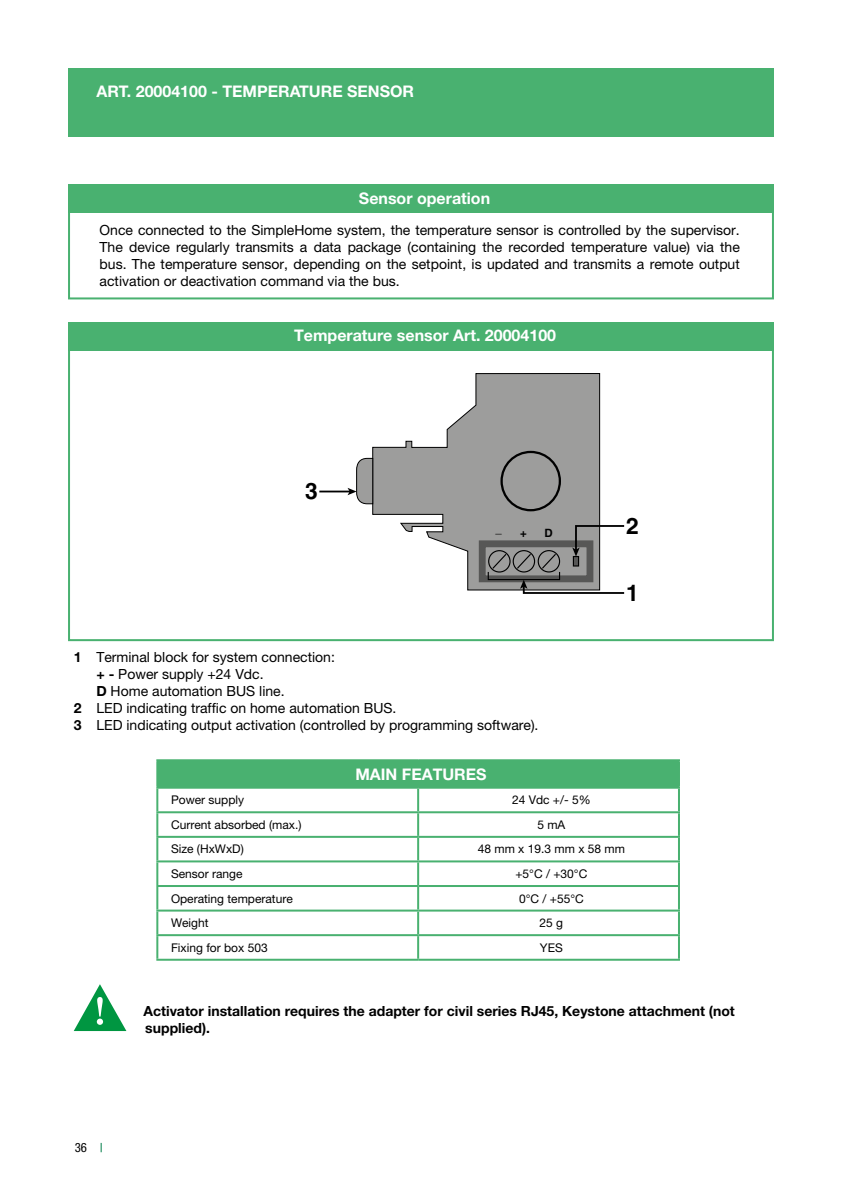
<style>
.page{position:relative;width:842px;height:1191px;background:#fff}
.page>*{position:absolute;margin:0;border:0;box-sizing:border-box;transform-origin:0 0}
.t1{font:700 22.8px "Helvetica";color:#000}
.t2{font:700 16px "Helvetica Neue LTW1 G";color:#fff}
.t3{font:14px/16.8px "Helvetica Neue LTW1 G";color:#000;text-align:justify}
.t4{font:700 14px/16.8px "Helvetica Neue LTW1 G";color:#000}
.t5{font:condensed 12.8px "Helvetica Neue LTW1 G";color:#000}
.t6{font:12px "Helvetica Neue LTW1 G";color:#000}
.t7{font:700 11.4px "Helvetica";color:#000}
.s1{font-weight:700}
</style>
<div class="page">
<div style="left:68px;top:184px;width:706px;height:115px;border:2px solid #49b170"></div>
<svg style="left:372px;top:373px;width:228px;height:217px"></svg>
<div style="left:502px;top:452px;width:58px;height:58px;background:#9d9d9c;border-radius:50%"></div>
<div style="left:500px;top:451px;width:61px;height:60px;border:2px solid #000;border-radius:50%"></div>
<div style="left:479px;top:540px;width:114px;height:42px;border:7px solid #575756"></div>
<div style="left:488px;top:550px;width:23px;height:22px;border:1px solid #000;border-radius:50%"></div>
<svg style="left:491px;top:553px;width:16px;height:16px"></svg>
<div style="left:513px;top:550px;width:22px;height:22px;border:1px solid #000;border-radius:50%"></div>
<svg style="left:516px;top:553px;width:16px;height:16px"></svg>
<div style="left:538px;top:550px;width:22px;height:22px;border:1px solid #000;border-radius:50%"></div>
<svg style="left:541px;top:553px;width:16px;height:16px"></svg>
<div style="left:573px;top:556px;width:5px;height:10px;background:#575756"></div>
<div style="left:573px;top:556px;width:6px;height:10px;border:1px solid #000"></div>
<svg style="left:572px;top:524px;width:53px;height:32px"></svg>
<svg style="left:520px;top:579px;width:105px;height:15px"></svg>
<div style="left:488px;top:571px;width:72px;height:9px;border:1px solid #000"></div>
<hr style="left:319px;top:490px;width:31px;height:2px;background:#000">
<svg style="left:347px;top:458px;width:26px;height:46px"></svg>
<div style="left:68px;top:184px;width:706px;height:29px;background:#49b170"></div>
<div style="left:157px;top:760px;width:522px;height:27px;background:#49b170"></div>
<svg style="left:158px;top:788px;width:520px;height:170px"></svg>
<hr style="left:678px;top:761px;width:2px;height:25px;background:#49b170">
<hr style="left:156px;top:934px;width:262px;height:2px;background:#49b170">
<hr style="left:418px;top:934px;width:262px;height:2px;background:#49b170">
<hr style="left:156px;top:759px;width:262px;height:2px;background:#49b170">
<hr style="left:156px;top:761px;width:2px;height:25px;background:#49b170">
<hr style="left:418px;top:759px;width:262px;height:2px;background:#49b170">
<hr style="left:156px;top:786px;width:262px;height:2px;background:#49b170">
<hr style="left:418px;top:786px;width:262px;height:2px;background:#49b170">
<hr style="left:417px;top:788px;width:2px;height:23px;background:#49b170">
<hr style="left:156px;top:811px;width:262px;height:2px;background:#49b170">
<hr style="left:156px;top:788px;width:2px;height:23px;background:#49b170">
<hr style="left:678px;top:788px;width:2px;height:23px;background:#49b170">
<hr style="left:156px;top:813px;width:2px;height:23px;background:#49b170">
<hr style="left:678px;top:813px;width:2px;height:23px;background:#49b170">
<hr style="left:156px;top:838px;width:2px;height:22px;background:#49b170">
<hr style="left:678px;top:838px;width:2px;height:22px;background:#49b170">
<hr style="left:156px;top:862px;width:2px;height:23px;background:#49b170">
<hr style="left:678px;top:862px;width:2px;height:23px;background:#49b170">
<hr style="left:156px;top:887px;width:2px;height:22px;background:#49b170">
<hr style="left:678px;top:887px;width:2px;height:22px;background:#49b170">
<hr style="left:156px;top:911px;width:2px;height:23px;background:#49b170">
<hr style="left:678px;top:911px;width:2px;height:23px;background:#49b170">
<hr style="left:156px;top:936px;width:2px;height:22px;background:#49b170">
<hr style="left:678px;top:936px;width:2px;height:22px;background:#49b170">
<hr style="left:156px;top:958px;width:262px;height:2px;background:#49b170">
<hr style="left:418px;top:958px;width:262px;height:2px;background:#49b170">
<hr style="left:418px;top:811px;width:262px;height:2px;background:#49b170">
<hr style="left:417px;top:813px;width:2px;height:23px;background:#49b170">
<hr style="left:156px;top:836px;width:262px;height:2px;background:#49b170">
<hr style="left:418px;top:836px;width:262px;height:2px;background:#49b170">
<hr style="left:417px;top:838px;width:2px;height:22px;background:#49b170">
<hr style="left:156px;top:860px;width:262px;height:2px;background:#49b170">
<hr style="left:418px;top:860px;width:262px;height:2px;background:#49b170">
<hr style="left:417px;top:862px;width:2px;height:23px;background:#49b170">
<hr style="left:156px;top:885px;width:262px;height:2px;background:#49b170">
<hr style="left:418px;top:885px;width:262px;height:2px;background:#49b170">
<hr style="left:417px;top:887px;width:2px;height:22px;background:#49b170">
<hr style="left:156px;top:909px;width:262px;height:2px;background:#49b170">
<hr style="left:418px;top:909px;width:262px;height:2px;background:#49b170">
<hr style="left:417px;top:911px;width:2px;height:23px;background:#49b170">
<hr style="left:417px;top:936px;width:2px;height:22px;background:#49b170">
<svg style="left:74px;top:984px;width:52px;height:47px"></svg>
<div style="left:68px;top:68px;width:706px;height:68px;background:#49b170"></div>
<div style="left:68px;top:322px;width:706px;height:28px;background:#49b170"></div>
<p class="t2" style="left:96px;top:81px;width:319px">ART. 20004100 - TEMPERATURE SENSOR</p>
<p class="t2" style="left:359px;top:189px;width:133px">Sensor operation</p>
<p class="t3" style="left:100px;top:222px;width:642px">Once connected to the SimpleHome system, the temperature sensor is controlled by the supervisor.<br>The device regularly transmits a data package (containing the recorded temperature value) via the bus. The temperature sensor, depending on the setpoint, is updated and transmits a remote output activation or deactivation command via the bus.</p>
<p class="t2" style="left:294px;top:325px;width:263px">Temperature sensor Art. 20004100</p>
<h1 class="t1" style="left:305px;top:477px;width:14px">3</h1>
<p class="t7" style="left:496px;top:522px;width:8px">_</p>
<p class="t7" style="left:520px;top:526px;width:8px">+</p>
<p class="t7" style="left:545px;top:526px;width:10px">D</p>
<h1 class="t1" style="left:626px;top:511px;width:14px">2</h1>
<h1 class="t1" style="left:626px;top:579px;width:14px">1</h1>
<p class="t3" style="left:74px;top:649px;width:263px"><span class="s1">1</span> Terminal block for system connection:</p>
<p class="t3" style="left:96px;top:666px;width:169px"><span class="s1">+ -</span> Power supply +24 Vdc.</p>
<p class="t3" style="left:96px;top:682px;width:190px"><span class="s1">D</span> Home automation BUS line.</p>
<p class="t3" style="left:74px;top:699px;width:324px"><span class="s1">2</span> LED indicating traffic on home automation BUS.</p>
<p class="t3" style="left:74px;top:716px;width:466px"><span class="s1">3</span> LED indicating output activation (controlled by programming software).</p>
<p class="t2" style="left:355px;top:764px;width:133px">MAIN FEATURES</p>
<p class="t6" style="left:171px;top:792px;width:75px">Power supply</p>
<p class="t6" style="left:512px;top:792px;width:80px">24 Vdc +/- 5%</p>
<p class="t6" style="left:171px;top:817px;width:132px">Current absorbed (max.)</p>
<p class="t6" style="left:537px;top:817px;width:30px">5 mA</p>
<p class="t6" style="left:171px;top:841px;width:74px">Size (HxWxD)</p>
<p class="t6" style="left:478px;top:841px;width:149px">48 mm x 19.3 mm x 58 mm</p>
<p class="t6" style="left:171px;top:866px;width:73px">Sensor range</p>
<p class="t6" style="left:515px;top:866px;width:74px">+5°C / +30°C</p>
<p class="t6" style="left:171px;top:891px;width:123px">Operating temperature</p>
<p class="t6" style="left:519px;top:891px;width:66px">0°C / +55°C</p>
<p class="t6" style="left:171px;top:915px;width:39px">Weight</p>
<p class="t6" style="left:540px;top:915px;width:25px">25 g</p>
<p class="t6" style="left:171px;top:940px;width:98px">Fixing for box 503</p>
<p class="t6" style="left:540px;top:940px;width:24px">YES</p>
<p class="t5" style="left:75px;top:1140px;width:14px">36</p>
<p class="t4" style="left:144px;top:1002px;width:593px">Activator installation requires the adapter for civil series RJ45, Keystone attachment (not supplied).</p>
</div>
